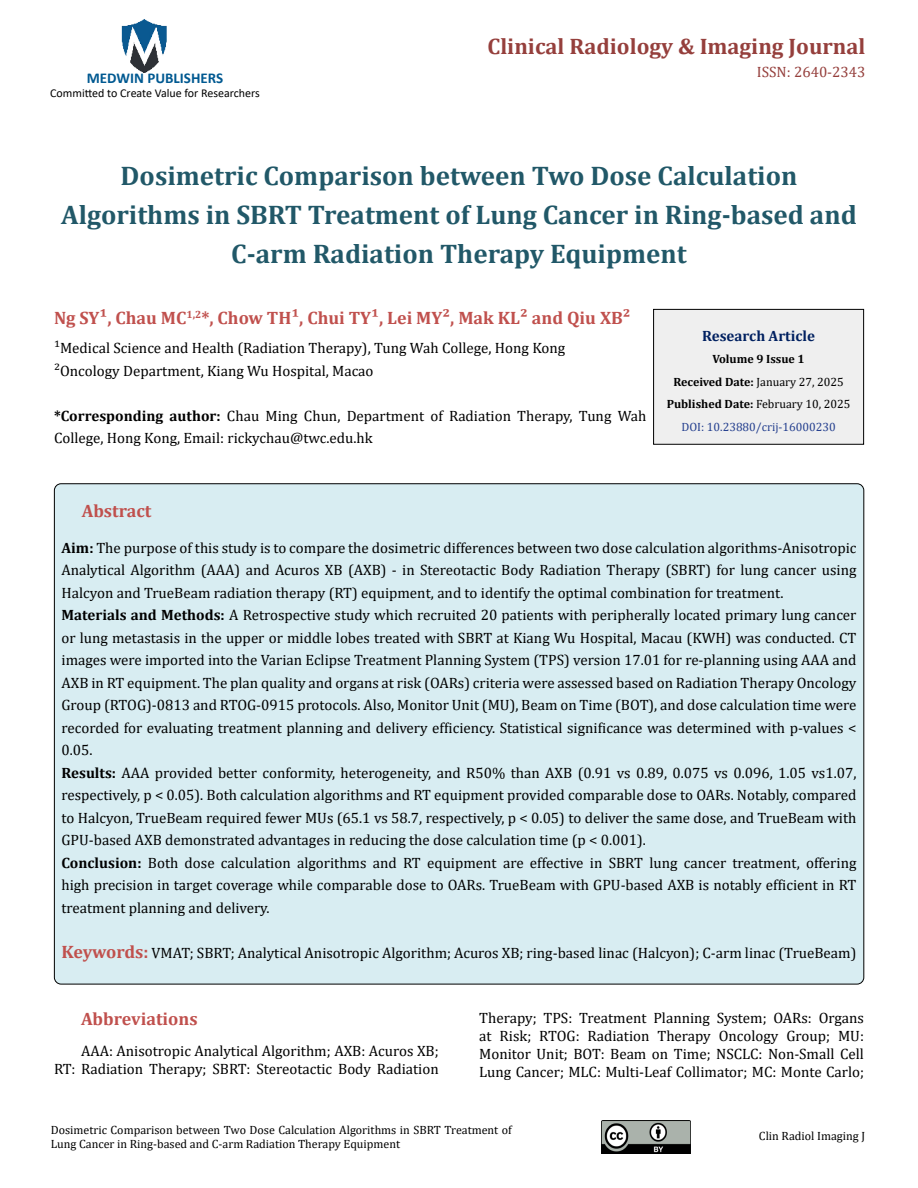
<style>
.page{position:relative;width:918px;height:1188px;background:#fff}
.page>*{position:absolute;margin:0;border:0;box-sizing:border-box;transform-origin:0 0}
.t1{font:700 27px/39px "Cambria";color:#215868;text-align:center}
.t2{font:700 22.5px "Cambria";color:#953f3c}
.t3{font:700 18px "Cambria";color:#c0504d}
.t4{font:15px/22.5px "Cambria";color:#000}
.t5{font:700 15px "Calibri";color:#005991}
.t6{font:700 15px "Cambria";color:#002060}
.t7{font:15px "Cambria";color:#953f3c}
.t8{font:12px/14.4px "Cambria";color:#000}
.t9{font:700 12px/22.5px "Cambria";color:#000;text-align:center}
.t10{font:12px "Calibri";color:#000}
.s1{font-weight:700}
.s2{font-weight:400}
.s3{font-weight:400;color:#25408f}
.s4{font-weight:700;font-size:18px;color:#c0504d}
</style>
<div class="page">
<img style="left:121px;top:19px;width:46px;height:54px">
<img style="left:602px;top:1120px;width:88px;height:34px">
<div style="left:654px;top:309px;width:210px;height:135px;background:#efefef"></div>
<div style="left:653px;top:309px;width:211px;height:136px;border:1px solid #000"></div>
<div style="left:54px;top:484px;width:810px;height:500px;background:#d8edf2;border-radius:7px"></div>
<p class="t5" style="left:87px;top:67px;width:138px">MEDWIN PUBLISHERS</p>
<p class="t10" style="left:50px;top:85px;width:211px">Committed to Create Value for Researchers</p>
<h2 class="t2" style="left:487px;top:31px;width:379px">Clinical Radiology &amp; Imaging Journal</h2>
<p class="t7" style="left:757px;top:63px;width:110px">ISSN: 2640-2343</p>
<h1 class="t1" style="left:61px;top:155px;width:797px">Dosimetric Comparison between Two Dose Calculation<br>Algorithms in SBRT Treatment of Lung Cancer in Ring-based and<br>C-arm Radiation Therapy Equipment</h1>
<p class="t3" style="left:54px;top:305px;width:578px">Ng SY¹, Chau MC<sup>1,2</sup>*, Chow TH¹, Chui TY¹, Lei MY², Mak KL² and Qiu XB²</p>
<p class="t4" style="left:54px;top:337px;width:513px">¹Medical Science and Health (Radiation Therapy), Tung Wah College, Hong Kong<br>²Oncology Department, Kiang Wu Hospital, Macao</p>
<p class="t4" style="left:54px;top:404px;width:594px"><span class="s1">*Corresponding author:</span> Chau Ming Chun, Department of Radiation Therapy, Tung Wah<br>College, Hong Kong, Email: rickychau@twc.edu.hk</p>
<p class="t6" style="left:702px;top:325px;width:114px">Research Article</p>
<p class="t9" style="left:667px;top:348px;width:185px">Volume 9 Issue 1<br>Received Date: <span class="s2">January 27, 2025<br></span>Published Date: <span class="s2">February 10, 2025<br></span><span class="s3">DOI: 10.23880/crij-16000230</span></p>
<p class="t3" style="left:82px;top:498px;width:71px">Abstract</p>
<p class="t4" style="left:62px;top:536px;width:797px"><span class="s1">Aim:</span> The purpose of this study is to compare the dosimetric differences between two dose calculation algorithms-Anisotropic Analytical Algorithm (AAA) and Acuros XB (AXB) - in Stereotactic Body Radiation Therapy (SBRT) for lung cancer using Halcyon and TrueBeam radiation therapy (RT) equipment, and to identify the optimal combination for treatment.<br><span class="s1">Materials and Methods:</span> A Retrospective study which recruited 20 patients with peripherally located primary lung cancer or lung metastasis in the upper or middle lobes treated with SBRT at Kiang Wu Hospital, Macau (KWH) was conducted. CT images were imported into the Varian Eclipse Treatment Planning System (TPS) version 17.01 for re-planning using AAA and AXB in RT equipment. The plan quality and organs at risk (OARs) criteria were assessed based on Radiation Therapy Oncology Group (RTOG)-0813 and RTOG-0915 protocols. Also, Monitor Unit (MU), Beam on Time (BOT), and dose calculation time were recorded for evaluating treatment planning and delivery efficiency. Statistical significance was determined with p-values &lt; 0.05.<br><span class="s1">Results:</span> AAA provided better conformity, heterogeneity, and R50% than AXB (0.91 vs 0.89, 0.075 vs 0.096, 1.05 vs1.07, respectively, p &lt; 0.05). Both calculation algorithms and RT equipment provided comparable dose to OARs. Notably, compared to Halcyon, TrueBeam required fewer MUs (65.1 vs 58.7, respectively, p &lt; 0.05) to deliver the same dose, and TrueBeam with GPU-based AXB demonstrated advantages in reducing the dose calculation time (p &lt; 0.001).<br><span class="s1">Conclusion:</span> Both dose calculation algorithms and RT equipment are effective in SBRT lung cancer treatment, offering high precision in target coverage while comparable dose to OARs. TrueBeam with GPU-based AXB is notably efficient in RT treatment planning and delivery.</p>
<p class="t4" style="left:62px;top:941px;width:797px"><span class="s4">Keywords:</span> VMAT; SBRT; Analytical Anisotropic Algorithm; Acuros XB; ring-based linac (Halcyon); C-arm linac (TrueBeam)</p>
<p class="t3" style="left:81px;top:1006px;width:118px">Abbreviations</p>
<p class="t4" style="left:54px;top:1042px;width:386px;line-height:18px;text-align:right">AAA: Anisotropic Analytical Algorithm; AXB: Acuros XB;<br>RT: Radiation Therapy; SBRT: Stereotactic Body Radiation</p>
<p class="t4" style="left:479px;top:1008px;width:386px;line-height:18px;text-align:justify">Therapy; TPS: Treatment Planning System; OARs: Organs at Risk; RTOG: Radiation Therapy Oncology Group; MU:<br>Monitor Unit; BOT: Beam on Time; NSCLC: Non-Small Cell Lung Cancer; MLC: Multi-Leaf Collimator; MC: Monte Carlo;</p>
<p class="t8" style="left:51px;top:1123px;width:463px">Dosimetric Comparison between Two Dose Calculation Algorithms in SBRT Treatment of<br>Lung Cancer in Ring-based and C-arm Radiation Therapy Equipment</p>
<p class="t8" style="left:759px;top:1129px;width:108px">Clin Radiol Imaging J</p>
</div>
